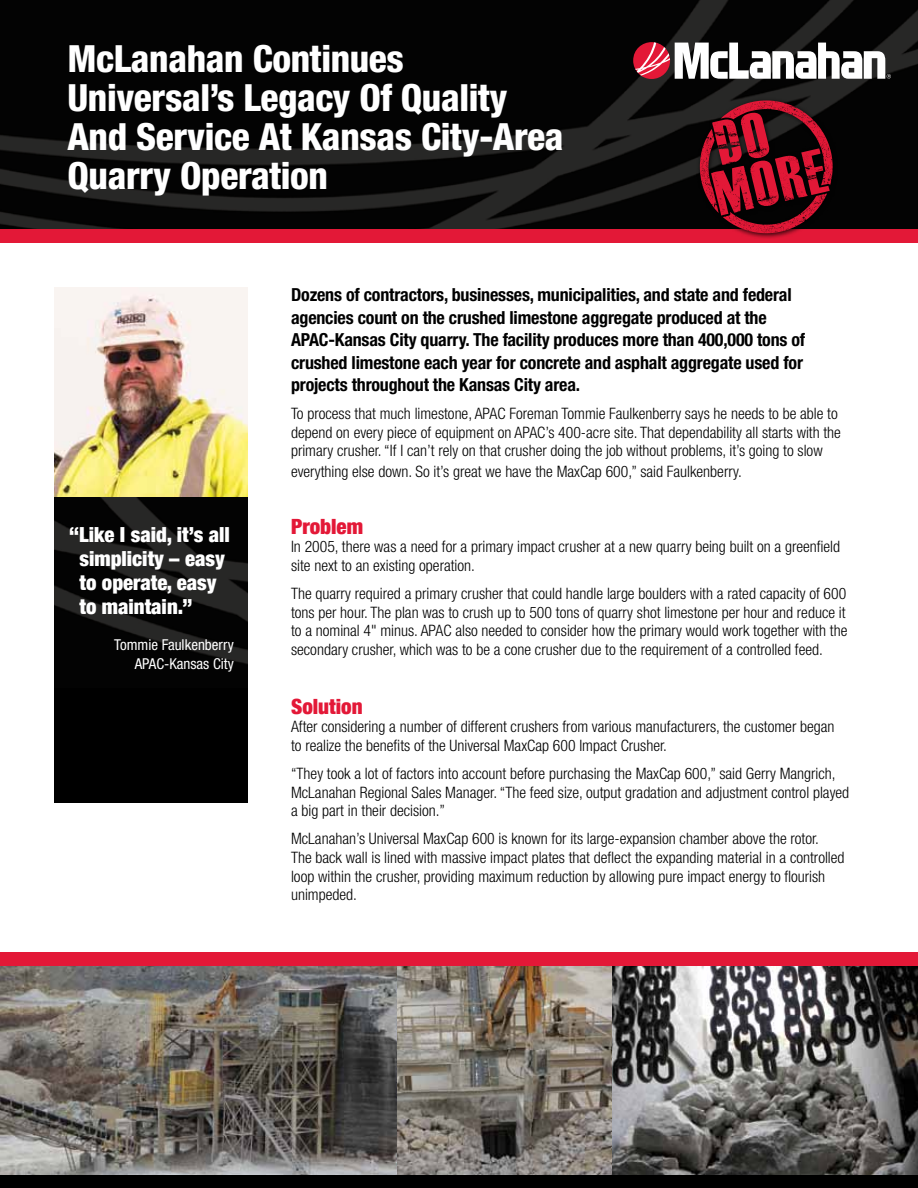
<style>
.page{position:relative;width:918px;height:1188px;background:#fff}
.page>*{position:absolute;margin:0;border:0;box-sizing:border-box;transform-origin:0 0}
.t1{font:800 condensed 37.5px/39px "Helvetica Neue";letter-spacing:-.01em;color:#fff}
.t2{font:900 condensed 21px "Helvetica Neue";color:#e31837}
.t3{font:900 condensed 20.85px/24px "Helvetica Neue";color:#fff}
.t4{font:700 condensed 18px/22.5px "Helvetica Neue";letter-spacing:-.01em;color:#000}
.t5{font:300 condensed 15.75px/18.8px "Helvetica Neue";color:#000}
.t6{font:condensed 15px/19.5px "Helvetica Neue";color:#fff;text-align:right}
</style>
<div class="page">
<div style="left:0;top:1174px;width:918px;height:14px;background:#000"></div>
<img style="left:0;top:0;width:918px;height:230px">
<img style="left:0;top:966px;width:918px;height:208px">
<div style="left:0;top:230px;width:918px;height:13px;background:#e31837"></div>
<div style="left:0;top:952px;width:918px;height:14px;background:#e31837"></div>
<img style="left:54px;top:287px;width:194px;height:210px">
<svg style="left:54px;top:497px;width:194px;height:305px;background:#090908"></svg>
<svg style="left:633px;top:42px;width:37px;height:37px"></svg>
<svg style="left:635px;top:42px;width:256px;height:37px"></svg>
<div style="left:697px;top:97px;width:142px;height:142px;background:#000;opacity:.75"></div>
<svg style="left:700px;top:100px;width:133px;height:133px;background:#690f1d"></svg>
<h1 class="t1" style="left:68px;top:39px;width:498px">McLanahan Continues<br>Universal’s Legacy Of Quality<br>And Service At Kansas City-Area<br>Quarry Operation</h1>
<h3 class="t3" style="left:80px;top:521px;width:152px;text-indent:-10px">“Like I said, it’s all simplicity – easy to operate, easy to maintain.”</h3>
<p class="t6" style="left:114px;top:635px;width:121px">Tommie Faulkenberry<br>APAC-Kansas City</p>
<p class="t4" style="left:291px;top:283px;width:516px">Dozens of contractors, businesses, municipalities, and state and federal agencies count on the crushed limestone aggregate produced at the APAC-Kansas City quarry. The facility produces more than 400,000 tons of crushed limestone each year for concrete and asphalt aggregate used for projects throughout the Kansas City area.</p>
<p class="t5" style="left:291px;top:404px;width:551px">To process that much limestone, APAC Foreman Tommie Faulkenberry says he needs to be able to depend on every piece of equipment on APAC’s 400-acre site. That dependability all starts with the primary crusher. “If I can’t rely on that crusher doing the job without problems, it’s going to slow</p>
<p class="t5" style="left:291px;top:462px;width:452px">everything else down. So it’s great we have the MaxCap 600,” said Faulkenberry.</p>
<h2 class="t2" style="left:291px;top:509px;width:73px">Problem</h2>
<p class="t5" style="left:291px;top:537px;width:551px">In 2005, there was a need for a primary impact crusher at a new quarry being built on a greenfield site next to an existing operation.</p>
<p class="t5" style="left:291px;top:584px;width:558px;text-align:justify">The quarry required a primary crusher that could handle large boulders with a rated capacity of 600 tons per hour. The plan was to crush up to 500 tons of quarry shot limestone per hour and reduce it to a nominal 4" minus. APAC also needed to consider how the primary would work together with the secondary crusher, which was to be a cone crusher due to the requirement of a controlled feed.</p>
<h2 class="t2" style="left:291px;top:689px;width:73px">Solution</h2>
<p class="t5" style="left:291px;top:717px;width:545px">After considering a number of different crushers from various manufacturers, the customer began to realize the benefits of the Universal MaxCap 600 Impact Crusher.</p>
<p class="t5" style="left:291px;top:764px;width:560px">“They took a lot of factors into account before purchasing the MaxCap 600,” said Gerry Mangrich,<br>McLanahan Regional Sales Manager. “The feed size, output gradation and adjustment control played a big part in their decision.”</p>
<p class="t5" style="left:291px;top:829px;width:555px">McLanahan’s Universal MaxCap 600 is known for its large-expansion chamber above the rotor.<br>The back wall is lined with massive impact plates that deflect the expanding material in a controlled loop within the crusher, providing maximum reduction by allowing pure impact energy to flourish unimpeded.</p>
</div>
